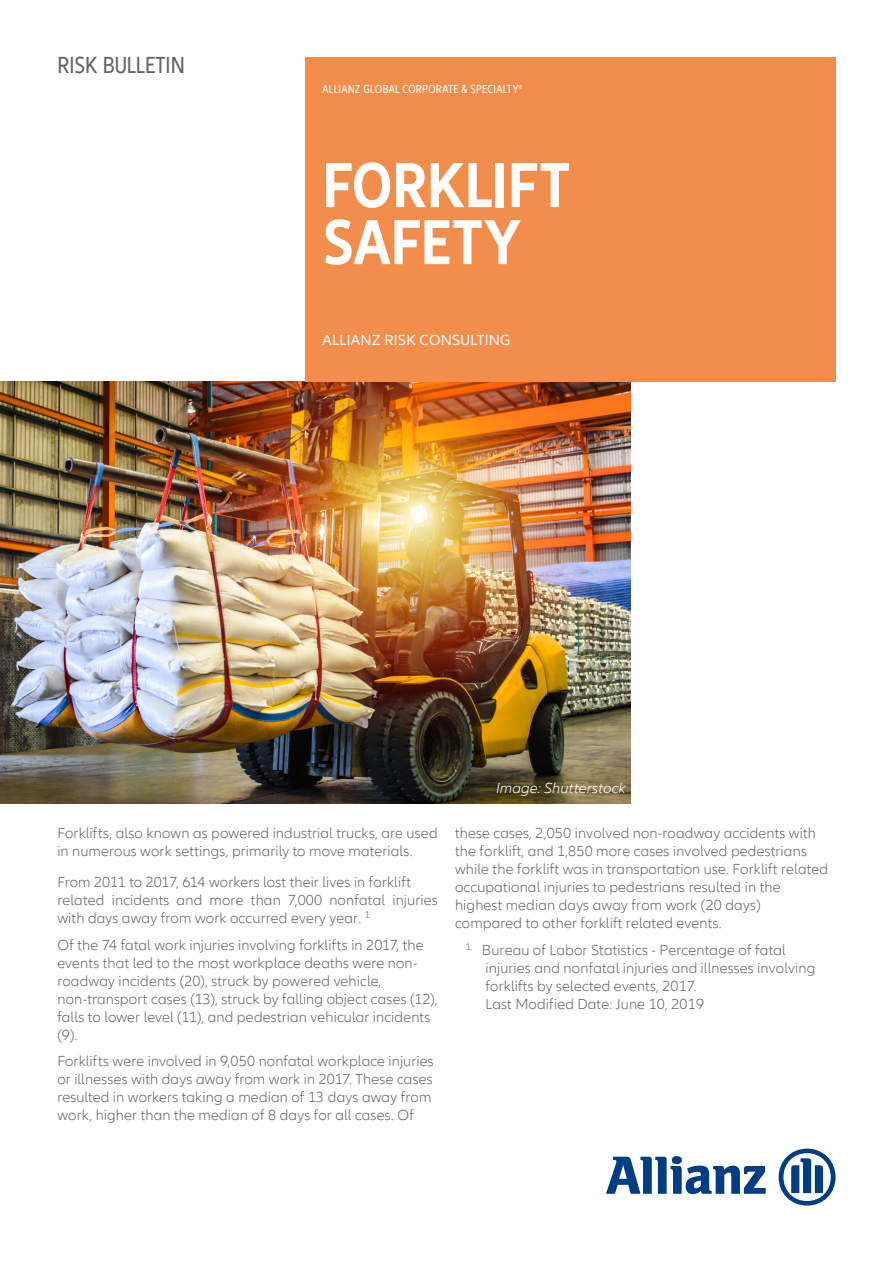
<style>
.page{position:relative;width:893px;height:1263px;background:#fff}
.page>*{position:absolute;margin:0;border:0;box-sizing:border-box;transform-origin:0 0}
.t1{font:700 condensed 66px/57px "Allianz Neo";color:#fff}
.t2{font:condensed 24px "Allianz Neo";color:#636362}
.t3{font:300 15px/18px "Allianz Neo";letter-spacing:.01em;color:#636362}
.t4{font:15px "Allianz Neo";letter-spacing:.015em;color:#fff}
.t5{font:italic 300 15px "Allianz Neo";letter-spacing:.01em;color:#fff}
.t6{font:condensed 12px "Allianz Neo";letter-spacing:.025em;color:#fff}
</style>
<div class="page">
<svg style="left:606px;top:1156px;width:160px;height:38px"></svg>
<svg style="left:779px;top:1148px;width:57px;height:57px"></svg>
<img style="left:0;top:381px;width:630px;height:423px">
<div style="left:305px;top:57px;width:531px;height:324px;background:#f28d4c"></div>
<h2 class="t2" style="left:57px;top:52px;width:129px">RISK BULLETIN</h2>
<p class="t6" style="left:322px;top:83px;width:201px">ALLIANZ GLOBAL CORPORATE &amp; SPECIALTY®</p>
<h1 class="t1" style="left:322px;top:158px;width:249px">FORKLIFT<br>SAFETY</h1>
<p class="t4" style="left:322px;top:332px;width:189px">ALLIANZ RISK CONSULTING</p>
<p class="t5" style="left:496px;top:780px;width:131px">Image: Shutterstock</p>
<p class="t3" style="left:57px;top:825px;width:382px">Forklifts, also known as powered industrial trucks, are used in numerous work settings, primarily to move materials.</p>
<p class="t3" style="left:57px;top:873px;width:382px">From 2011 to 2017, 614 workers lost their lives in forklift related incidents and more than 7,000 nonfatal injuries with days away from work occurred every year. <sup>1</sup></p>
<p class="t3" style="left:57px;top:936px;width:382px">Of the 74 fatal work injuries involving forklifts in 2017, the events that led to the most workplace deaths were non&shy;roadway incidents (20), struck by powered vehicle, non-transport cases (13), struck by falling object cases (12), falls to lower level (11), and pedestrian vehicular incidents (9).</p>
<p class="t3" style="left:57px;top:1052px;width:378px">Forklifts were involved in 9,050 nonfatal workplace injuries or illnesses with days away from work in 2017. These cases resulted in workers taking a median of 13 days away from work, higher than the median of 8 days for all cases. Of</p>
<p class="t3" style="left:455px;top:825px;width:375px">these cases, 2,050 involved non-roadway accidents with the forklift, and 1,850 more cases involved pedestrians while the forklift was in transportation use. Forklift related occupational injuries to pedestrians resulted in the highest median days away from work (20 days) compared to other forklift related events.</p>
<p class="t3" style="left:485px;top:941px;width:331px;text-indent:-20px"><sup>1.</sup> Bureau of Labor Statistics - Percentage of fatal injuries and nonfatal injuries and illnesses involving forklifts by selected events, 2017.<br>Last Modified Date: June 10, 2019</p>
</div>
